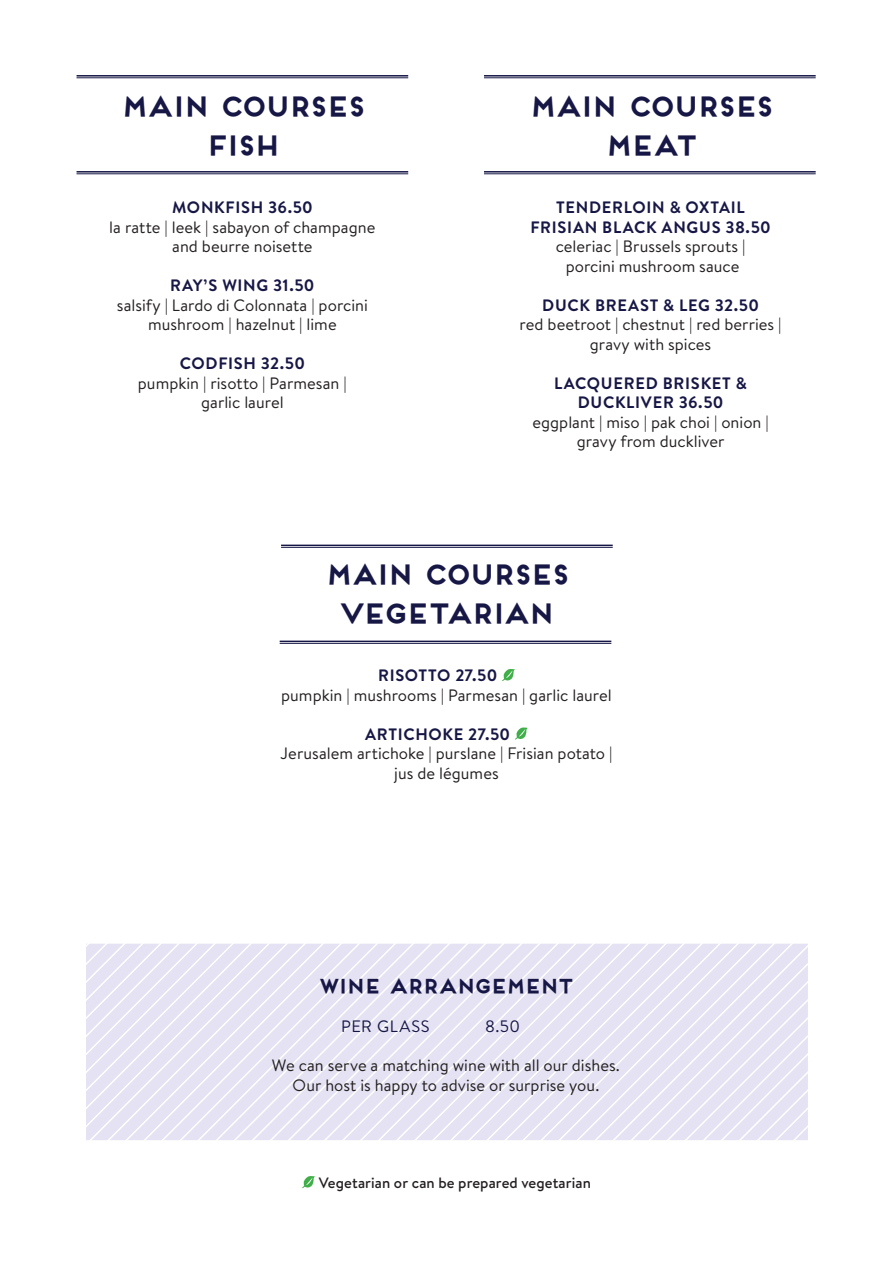
<style>
.page{position:relative;width:893px;height:1263px;background:#fff}
.page>*{position:absolute;margin:0;border:0;box-sizing:border-box;transform-origin:0 0}
.Headline_Alt{font:700 27px/39px "Frontage";letter-spacing:-.17em;color:#171746;text-align:center}
.Headline_Alt_Small{font:700 19.5px "Frontage";letter-spacing:-.18em;color:#171746}
.Leestekst_13pt{font:16.5px/19.5px "Brandon Text";color:#231f20;text-align:center}
.Product{font:700 16.5px "Brandon Text";letter-spacing:.04em;color:#171746}
.Leestekst_13pt-2{font:700 16.5px "Brandon Text";letter-spacing:.045em;color:#171746}
.Product-2{font:16.5px "Brandon Text";color:#231f20}
.Product-3{font:16.5px "Brandon Text";letter-spacing:.045em;color:#171746}
.Leestekst_13pt-3{font:500 15px "Brandon Text";letter-spacing:.005em;color:#231f20}
</style>
<div class="page">
<hr style="left:77px;top:174px;width:331px;height:1px;background:#171746">
<hr style="left:77px;top:171px;width:331px;height:2px;background:#171746">
<hr style="left:77px;top:78px;width:331px;height:1px;background:#171746">
<hr style="left:77px;top:75px;width:331px;height:2px;background:#171746">
<hr style="left:484px;top:174px;width:332px;height:1px;background:#171746">
<hr style="left:484px;top:171px;width:332px;height:2px;background:#171746">
<hr style="left:484px;top:78px;width:332px;height:1px;background:#171746">
<hr style="left:484px;top:75px;width:332px;height:2px;background:#171746">
<svg style="left:502px;top:669px;width:13px;height:12px"></svg>
<svg style="left:515px;top:727px;width:13px;height:13px"></svg>
<hr style="left:281px;top:547px;width:332px;height:1px;background:#171746">
<hr style="left:281px;top:545px;width:332px;height:1px;background:#171746">
<hr style="left:280px;top:643px;width:331px;height:1px;background:#171746">
<hr style="left:280px;top:641px;width:331px;height:1px;background:#171746">
<svg style="left:87px;top:945px;width:720px;height:194px;background:#e7e5f4"></svg>
<svg style="left:302px;top:1176px;width:13px;height:12px"></svg>
<p class="Headline_Alt" style="left:119px;top:86px;width:249px">MAIN COURSES<br>FISH</p>
<p class="Product" style="left:172px;top:196px;width:142px">MONKFISH 36.50</p>
<p class="Leestekst_13pt" style="left:109px;top:217px;width:268px">la ratte | leek | sabayon of champagne</p>
<p class="Leestekst_13pt" style="left:172px;top:236px;width:142px">and beurre noisette</p>
<p class="Product" style="left:170px;top:274px;width:146px">RAY’S WING 31.50</p>
<p class="Leestekst_13pt" style="left:117px;top:295px;width:253px">salsify | Lardo di Colonnata | porcini mushroom | hazelnut | lime</p>
<p class="Product" style="left:180px;top:352px;width:127px">CODFISH 32.50</p>
<p class="Leestekst_13pt" style="left:138px;top:373px;width:210px">pumpkin | risotto | Parmesan |</p>
<p class="Leestekst_13pt" style="left:201px;top:392px;width:84px">garlic laurel</p>
<p class="Headline_Alt" style="left:527px;top:86px;width:249px">MAIN COURSES</p>
<p class="Headline_Alt" style="left:603px;top:125px;width:97px">MEAT</p>
<p class="Leestekst_13pt-2" style="left:556px;top:196px;width:190px">TENDERLOIN &amp; OXTAIL</p>
<p class="Leestekst_13pt-2" style="left:530px;top:215px;width:242px">FRISIAN BLACK ANGUS 38.50</p>
<p class="Leestekst_13pt" style="left:556px;top:236px;width:191px">celeriac | Brussels sprouts |</p>
<p class="Leestekst_13pt" style="left:566px;top:256px;width:175px">porcini mushroom sauce</p>
<p class="Product" style="left:542px;top:293px;width:218px">DUCK BREAST &amp; LEG 32.50</p>
<p class="Leestekst_13pt" style="left:520px;top:314px;width:263px">red beetroot | chestnut | red berries |</p>
<p class="Leestekst_13pt" style="left:590px;top:334px;width:123px">gravy with spices</p>
<p class="Product" style="left:554px;top:371px;width:194px">LACQUERED BRISKET &amp;</p>
<p class="Product" style="left:578px;top:391px;width:147px">DUCKLIVER 36.50</p>
<p class="Leestekst_13pt" style="left:532px;top:412px;width:238px">eggplant | miso | pak choi | onion |</p>
<p class="Leestekst_13pt" style="left:577px;top:431px;width:149px">gravy from duckliver</p>
<p class="Headline_Alt" style="left:323px;top:554px;width:249px">MAIN COURSES</p>
<p class="Headline_Alt" style="left:338px;top:593px;width:219px">VEGETARIAN</p>
<p class="Product" style="left:378px;top:664px;width:121px">RISOTTO 27.50</p>
<p class="Product-2" style="left:281px;top:684px;width:332px">pumpkin | mushrooms | Parmesan | garlic laurel</p>
<p class="Product" style="left:365px;top:722px;width:146px">ARTICHOKE 27.50</p>
<p class="Leestekst_13pt" style="left:281px;top:743px;width:333px">Jerusalem artichoke | purslane | Frisian potato | jus de légumes</p>
<p class="Headline_Alt_Small" style="left:318px;top:974px;width:258px">WINE ARRANGEMENT</p>
<p class="Product-3" style="left:341px;top:1015px;width:90px">PER GLASS</p>
<p class="Product-3" style="left:485px;top:1015px;width:37px">8.50</p>
<p class="Leestekst_13pt" style="left:272px;top:1055px;width:350px">We can serve a matching wine with all our dishes.</p>
<p class="Leestekst_13pt" style="left:293px;top:1075px;width:308px">Our host is happy to advise or surprise you.</p>
<p class="Leestekst_13pt-3" style="left:319px;top:1173px;width:274px">Vegetarian or can be prepared vegetarian</p>
</div>
